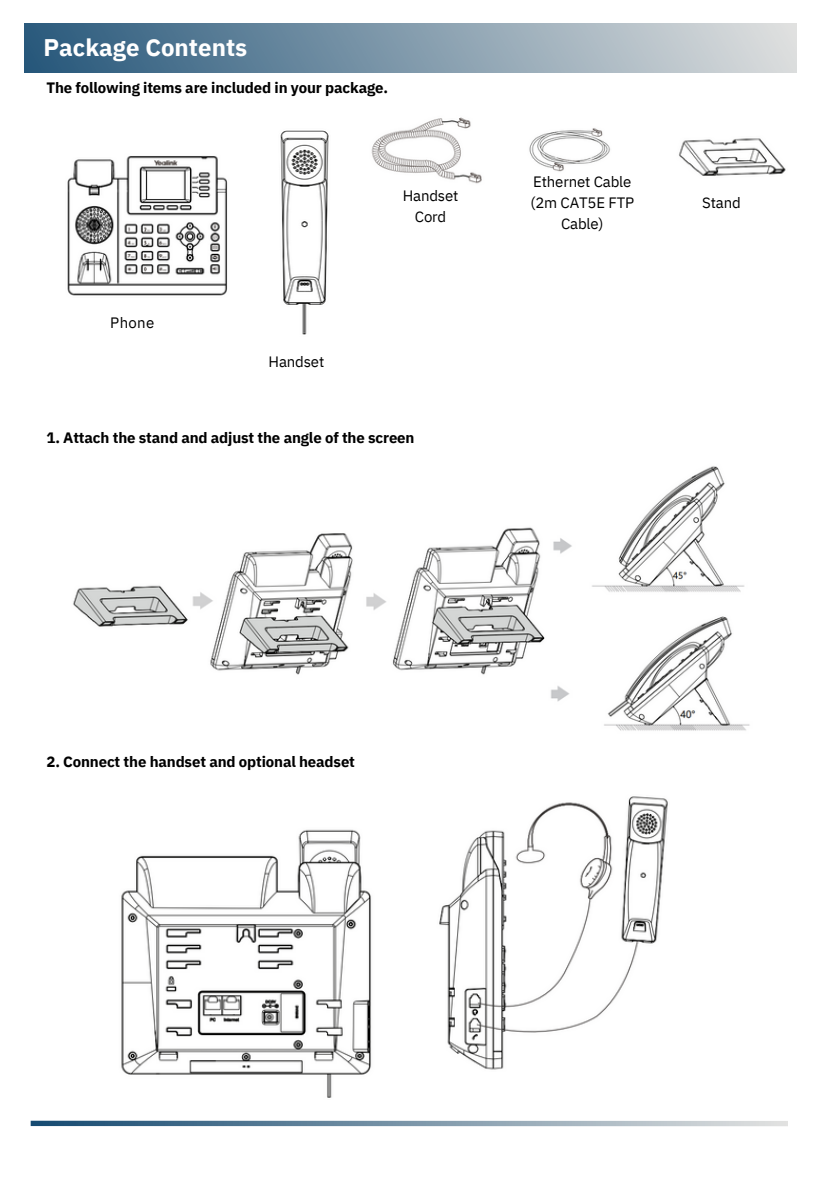
<style>
.page{position:relative;width:822px;height:1191px;background:#fff}
.page>*{position:absolute;margin:0;border:0;box-sizing:border-box;transform-origin:0 0}
.t1{font:700 24px "IBM Plex Sans";color:#fff}
.t2{font:700 15px "IBM Plex Sans";letter-spacing:-.01em;color:#000}
.t3{font:15px/21px "IBM Plex Sans";letter-spacing:-.01em;color:#000;text-align:center}
</style>
<div class="page">
<svg style="left:30px;top:1120px;width:758px;height:6px;background:#8da4b4"></svg>
<img style="left:371px;top:117px;width:111px;height:67px">
<img style="left:529px;top:128px;width:81px;height:44px">
<div style="left:24px;top:23px;width:772px;height:49px;background:linear-gradient(to right,#28587b,#dedfdf)"></div>
<img style="left:67px;top:156px;width:161px;height:140px">
<img style="left:280px;top:130px;width:49px;height:205px">
<img style="left:679px;top:138px;width:107px;height:38px">
<img style="left:73px;top:466px;width:677px;height:265px">
<img style="left:121px;top:796px;width:547px;height:302px">
<h1 class="t1" style="left:44px;top:32px;width:205px">Package Contents</h1>
<p class="t2" style="left:46px;top:77px;width:343px">The following items are included in your package.</p>
<p class="t3" style="left:403px;top:185px;width:57px">Handset<br>Cord</p>
<p class="t3" style="left:110px;top:312px;width:46px">Phone</p>
<p class="t3" style="left:268px;top:351px;width:57px">Handset</p>
<p class="t2" style="left:46px;top:428px;width:369px">1. Attach the stand and adjust the angle of the screen</p>
<p class="t3" style="left:530px;top:171px;width:105px">Ethernet Cable (2m CAT5E FTP<br>Cable)</p>
<p class="t3" style="left:702px;top:192px;width:40px">Stand</p>
<p class="t2" style="left:46px;top:751px;width:310px">2. Connect the handset and optional headset</p>
</div>
